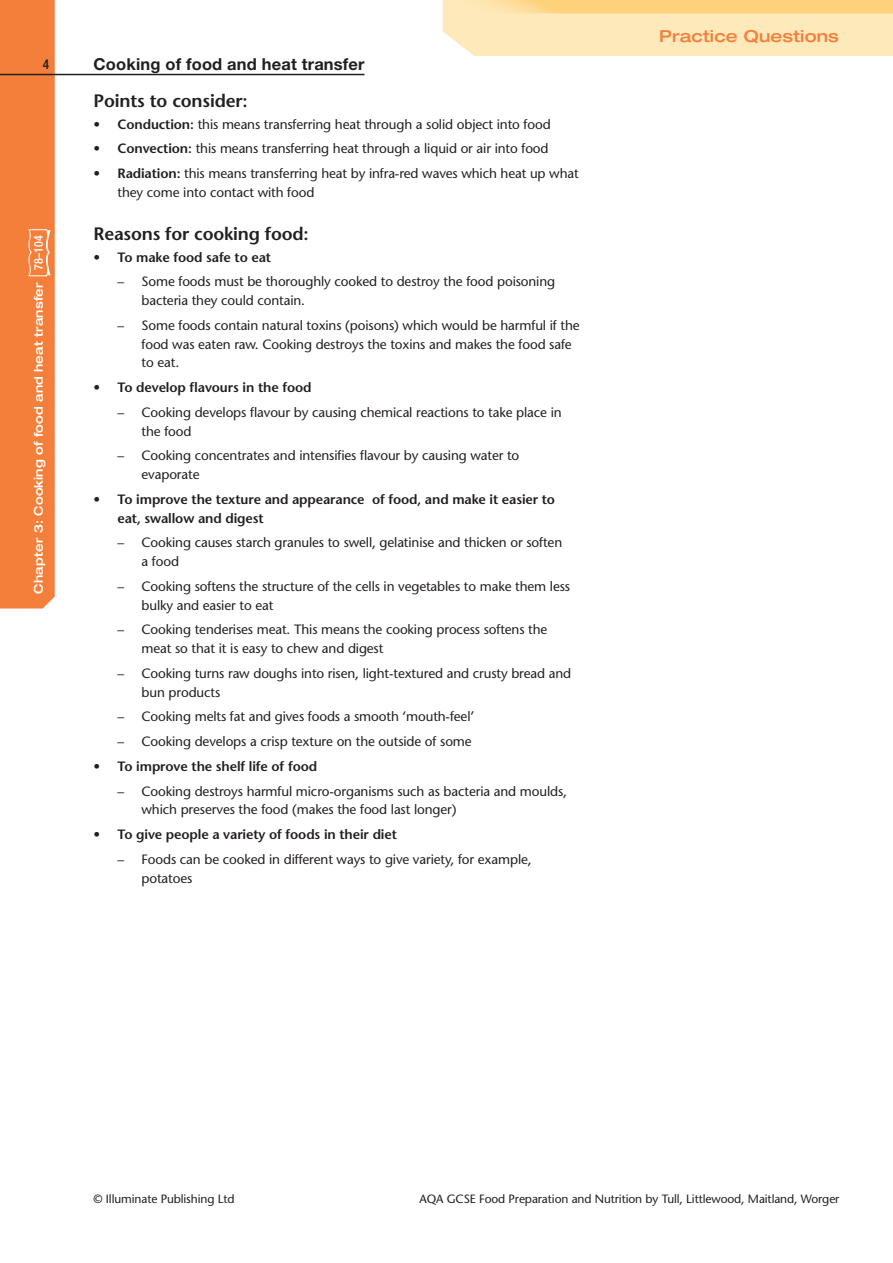
<style>
.page{position:relative;width:893px;height:1263px;background:#fff}
.page>*{position:absolute;margin:0;border:0;box-sizing:border-box;transform-origin:0 0}
.t1{font:600 18px "Stone Sans Std";letter-spacing:-.01em;color:#231f20}
.t2{font:700 16.5px "Helvetica Neue LT Std";letter-spacing:.01em;color:#231f20}
.t3{font:500 expanded 16.5px "Helvetica Neue LT Std";letter-spacing:.01em;color:#f47f3b}
.t4{font:500 13.5px/18.8px "Stone Sans Std";letter-spacing:-.01em;color:#231f20}
.t5{font:600 13.5px/18.8px "Stone Sans Std";letter-spacing:-.01em;color:#231f20}
.t6{font:500 condensed 13.5px "Helvetica Neue LT Std";color:#231f20}
.t7{font:500 12px "Stone Sans Std";letter-spacing:-.01em;color:#231f20}
.t8{font:500 expanded 12px "Helvetica Neue LT Std";letter-spacing:.01em;color:#fff}
.s1{font-stretch:condensed}
.s2{font-weight:600}
</style>
<div class="page">
<div style="left:443px;top:13px;width:450px;height:43px;background:#fee9ba"></div>
<div style="left:0;top:0;width:55px;height:608px;background:#f47f3b"></div>
<hr style="left:0;top:74px;width:364px;height:1px;background:#231f20">
<p class="t6" style="left:43px;top:56px;width:8px">4</p>
<p class="t8" style="left:31px;top:593px;width:360px;rotate:-90deg">Chapter 3: Cooking of food and heat transfer <span class="s1">78–104</span></p>
<p class="t2" style="left:94px;top:53px;width:273px">Cooking of food and heat transfer</p>
<h1 class="t1" style="left:94px;top:90px;width:156px">Points to consider:</h1>
<p class="t4" style="left:94px;top:114px;width:459px"><span class="s2">• Conduction:</span> this means transferring heat through a solid object into food</p>
<p class="t4" style="left:94px;top:139px;width:457px"><span class="s2">• Convection:</span> this means transferring heat through a liquid or air into food</p>
<p class="t4" style="left:118px;top:164px;width:463px;text-indent:-24px"><span class="s2">• Radiation:</span> this means transferring heat by infra-red waves which heat up what they come into contact with food</p>
<h1 class="t1" style="left:94px;top:223px;width:217px">Reasons for cooking food:</h1>
<p class="t5" style="left:94px;top:247px;width:179px">• To make food safe to eat</p>
<p class="t4" style="left:142px;top:272px;width:415px;text-indent:-24px">– Some foods must be thoroughly cooked to destroy the food poisoning bacteria they could contain.</p>
<p class="t4" style="left:142px;top:316px;width:440px;text-indent:-24px">– Some foods contain natural toxins (poisons) which would be harmful if the food was eaten raw. Cooking destroys the toxins and makes the food safe to eat.</p>
<p class="t5" style="left:94px;top:378px;width:219px">• To develop flavours in the food</p>
<p class="t4" style="left:142px;top:403px;width:422px;text-indent:-24px">– Cooking develops flavour by causing chemical reactions to take place in the food</p>
<p class="t4" style="left:142px;top:446px;width:379px;text-indent:-24px">– Cooking concentrates and intensifies flavour by causing water to evaporate</p>
<p class="t5" style="left:118px;top:490px;width:439px;text-indent:-24px">• To improve the texture and appearance of food, and make it easier to eat, swallow and digest</p>
<p class="t4" style="left:142px;top:533px;width:422px;text-indent:-24px">– Cooking causes starch granules to swell, gelatinise and thicken or soften a food</p>
<p class="t4" style="left:142px;top:577px;width:430px;text-indent:-24px">– Cooking softens the structure of the cells in vegetables to make them less bulky and easier to eat</p>
<p class="t4" style="left:142px;top:620px;width:407px;text-indent:-24px">– Cooking tenderises meat. This means the cooking process softens the meat so that it is easy to chew and digest</p>
<p class="t4" style="left:142px;top:664px;width:431px;text-indent:-24px">– Cooking turns raw doughs into risen, light-textured and crusty bread and bun products</p>
<p class="t4" style="left:118px;top:707px;width:358px">– Cooking melts fat and gives foods a smooth ‘mouth-feel’</p>
<p class="t4" style="left:118px;top:732px;width:356px">– Cooking develops a crisp texture on the outside of some</p>
<p class="t5" style="left:94px;top:757px;width:225px">• To improve the shelf life of food</p>
<p class="t4" style="left:142px;top:781px;width:427px;text-indent:-24px">– Cooking destroys harmful micro-organisms such as bacteria and moulds, which preserves the food (makes the food last longer)</p>
<p class="t5" style="left:94px;top:825px;width:305px">• To give people a variety of foods in their diet</p>
<p class="t4" style="left:142px;top:850px;width:392px;text-indent:-24px">– Foods can be cooked in different ways to give variety, for example, potatoes</p>
<p class="t3" style="left:659px;top:26px;width:181px">Practice Questions</p>
<p class="t7" style="left:94px;top:1192px;width:143px">© Illuminate Publishing Ltd</p>
<p class="t7" style="left:420px;top:1192px;width:421px">AQA GCSE Food Preparation and Nutrition by Tull, Littlewood, Maitland, Worger</p>
</div>
